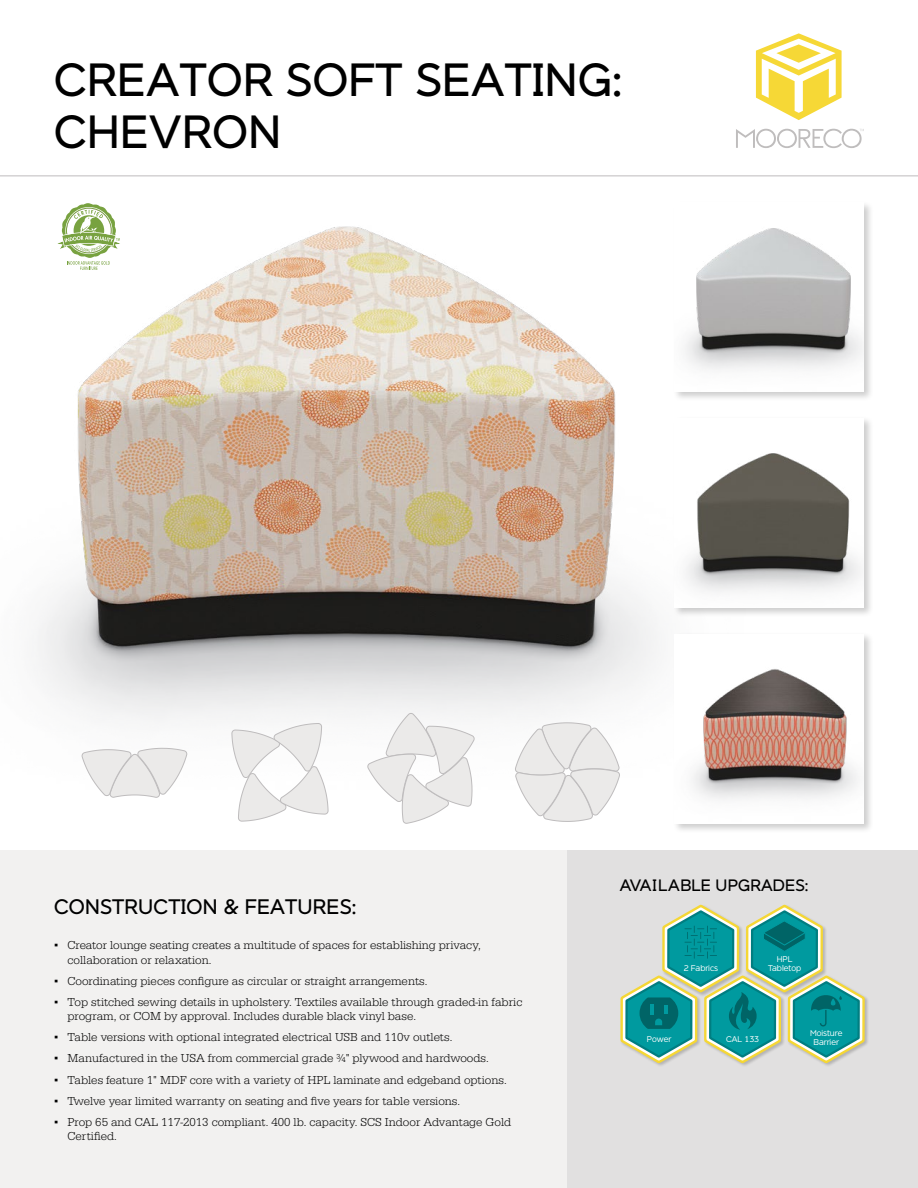
<style>
.page{position:relative;width:918px;height:1188px;background:#fff}
.page>*{position:absolute;margin:0;border:0;box-sizing:border-box;transform-origin:0 0}
.t1{font:46.5px/52.5px "Dylan";letter-spacing:.01em;color:#000}
.t2{font:21px "Dylan";letter-spacing:.01em;color:#000}
.t3{font:16.5px "Dylan";letter-spacing:.01em;color:#000}
.t4{font:300 12px/14.4px "Serifa";color:#000}
.t5{font:300 8.25px/9px "Dylan";color:#fff;text-align:center}
.s1{font-family:"Verdana";font-weight:400}
</style>
<div class="page">
<div style="left:0;top:850px;width:918px;height:338px;background:#f2f1f0"></div>
<div style="left:567px;top:850px;width:351px;height:338px;background:#e1e0e0"></div>
<hr style="left:0;top:176px;width:918px;height:1px;background:#bebcbd">
<svg style="left:756px;top:33px;width:86px;height:87px"></svg>
<svg style="left:736px;top:129px;width:128px;height:19px"></svg>
<img style="left:35px;top:226px;width:624px;height:531px">
<svg style="left:54px;top:203px;width:70px;height:67px"></svg>
<svg style="left:620px;top:904px;width:248px;height:162px"></svg>
<div style="left:673px;top:632px;width:201px;height:202px;background:#000;opacity:.2"></div>
<div style="left:675px;top:634px;width:189px;height:190px;background:#fff"></div>
<img style="left:692px;top:669px;width:166px;height:131px">
<div style="left:673px;top:416px;width:201px;height:202px;background:#000;opacity:.2"></div>
<div style="left:675px;top:418px;width:189px;height:190px;background:#fff"></div>
<img style="left:686px;top:453px;width:175px;height:139px">
<div style="left:673px;top:201px;width:201px;height:201px;background:#000;opacity:.2"></div>
<div style="left:675px;top:202px;width:189px;height:190px;background:#fff"></div>
<img style="left:685px;top:228px;width:178px;height:142px">
<svg style="left:82px;top:748px;width:105px;height:50px"></svg>
<svg style="left:232px;top:723px;width:96px;height:99px"></svg>
<svg style="left:367px;top:713px;width:108px;height:111px"></svg>
<svg style="left:515px;top:722px;width:105px;height:100px"></svg>
<h1 class="t1" style="left:54px;top:52px;width:570px">CREATOR SOFT SEATING:<br>CHEVRON</h1>
<h2 class="t2" style="left:54px;top:893px;width:304px">CONSTRUCTION &amp; FEATURES:</h2>
<p class="t4" style="left:68px;top:938px;width:415px;text-indent:-14px"><span class="s1">▪</span> Creator lounge seating creates a multitude of spaces for establishing privacy, collaboration or relaxation.</p>
<p class="t4" style="left:54px;top:974px;width:375px"><span class="s1">▪</span> Coordinating pieces configure as circular or straight arrangements.</p>
<p class="t4" style="left:68px;top:995px;width:457px;text-indent:-14px"><span class="s1">▪</span> Top stitched sewing details in upholstery. Textiles available through graded-in fabric program, or COM by approval. Includes durable black vinyl base.</p>
<p class="t4" style="left:54px;top:1030px;width:400px"><span class="s1">▪</span> Table versions with optional integrated electrical USB and 110v outlets.</p>
<p class="t4" style="left:54px;top:1051px;width:436px"><span class="s1">▪</span> Manufactured in the USA from commercial grade 3/4" plywood and hardwoods.</p>
<p class="t4" style="left:54px;top:1073px;width:454px"><span class="s1">▪</span> Tables feature 1" MDF core with a variety of HPL laminate and edgeband options.</p>
<p class="t4" style="left:54px;top:1094px;width:408px"><span class="s1">▪</span> Twelve year limited warranty on seating and five years for table versions.</p>
<p class="t4" style="left:68px;top:1115px;width:445px;text-indent:-14px"><span class="s1">▪</span> Prop 65 and CAL 117-2013 compliant. 400 lb. capacity. SCS Indoor Advantage Gold<br>Certified.</p>
<h3 class="t3" style="left:620px;top:874px;width:190px">AVAILABLE UPGRADES:</h3>
<p class="t5" style="left:684px;top:963px;width:36px">2 Fabrics</p>
<p class="t5" style="left:768px;top:954px;width:35px">HPL<br>Tabletop</p>
<p class="t5" style="left:647px;top:1034px;width:26px">Power</p>
<p class="t5" style="left:726px;top:1034px;width:35px">CAL 133</p>
<p class="t5" style="left:810px;top:1028px;width:34px">Moisture<br>Barrier</p>
</div>
